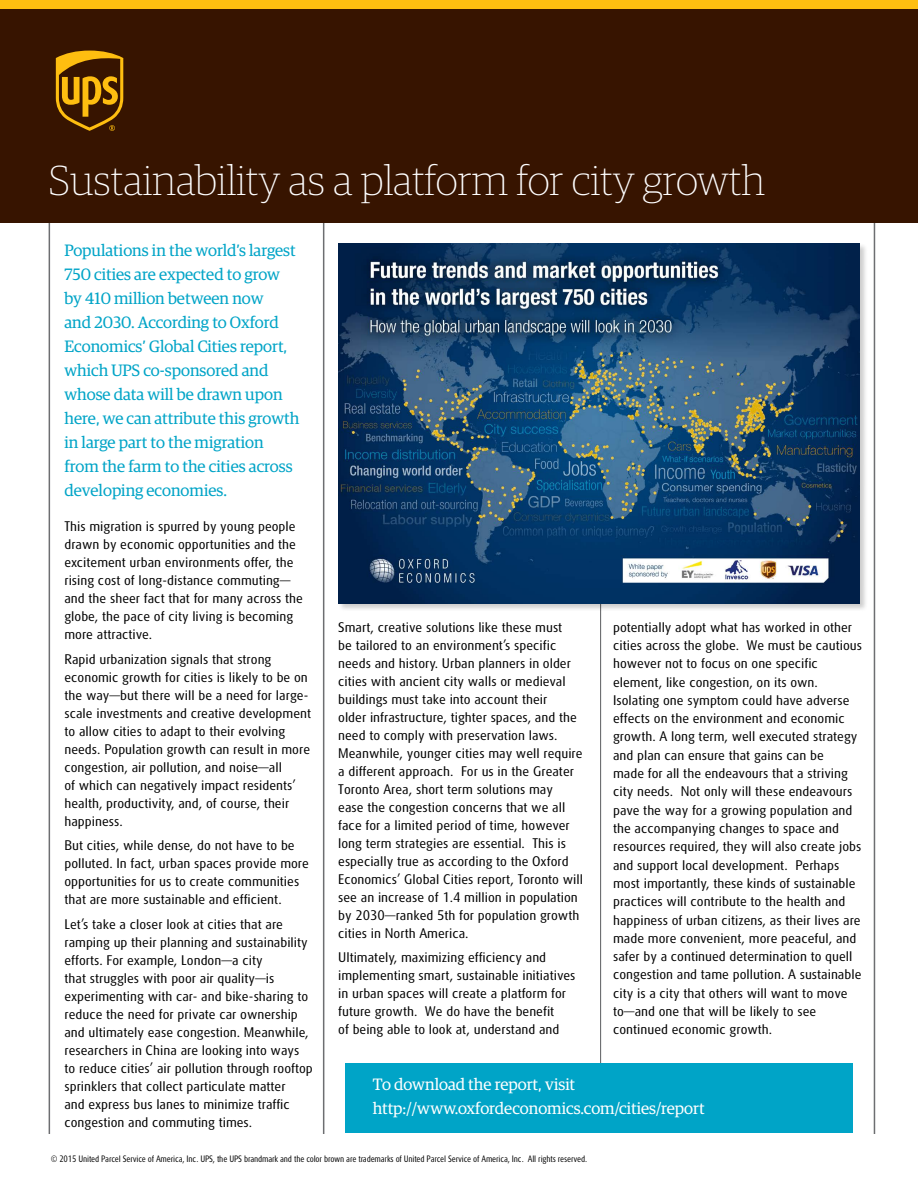
<style>
.page{position:relative;width:918px;height:1188px;background:#fff}
.page>*{position:absolute;margin:0;border:0;box-sizing:border-box;transform-origin:0 0}
.t1{font:100 42px "Guardian Egyp";color:#fff}
.t2{font:16.5px/24px "Guardian Egyp";color:#00a4c7}
.t3{font:16.5px/24px "Guardian Egyp";color:#fff}
.t4{font:13.5px/18px "UPS Sans";color:#000}
.t5{font:condensed 9px "UPS Sans";letter-spacing:-.02em;color:#000}
</style>
<div class="page">
<hr style="left:49px;top:194px;width:1px;height:940px;background:#6d6e71">
<hr style="left:323px;top:194px;width:1px;height:940px;background:#6d6e71">
<hr style="left:874px;top:194px;width:1px;height:940px;background:#6d6e71">
<hr style="left:600px;top:581px;width:1px;height:516px;background:#6d6e71">
<div style="left:345px;top:1063px;width:508px;height:69px;background:#00a4c7"></div>
<div style="left:0;top:0;width:918px;height:222px;background:#371400"></div>
<svg style="left:56px;top:51px;width:67px;height:80px"></svg>
<div style="left:0;top:0;width:918px;height:9px;background:#febe10"></div>
<div style="left:339px;top:243px;width:529px;height:368px;background:#000;opacity:.2"></div>
<img style="left:339px;top:244px;width:520px;height:359px">
<h1 class="t1" style="left:49px;top:154px;width:718px">Sustainability as a platform for city growth</h1>
<p class="t2" style="left:64px;top:237px;width:237px">Populations in the world’s largest<br>750 cities are expected to grow by 410 million between now<br>and 2030. According to Oxford<br>Economics’ Global Cities report, which UPS co-sponsored and whose data will be drawn upon here, we can attribute this growth in large part to the migration from the farm to the cities across developing economies.</p>
<p class="t4" style="left:64px;top:517px;width:240px">This migration is spurred by young people drawn by economic opportunities and the excitement urban environments offer, the rising cost of long-distance commuting— and the sheer fact that for many across the globe, the pace of city living is becoming more attractive.</p>
<p class="t4" style="left:64px;top:650px;width:248px">Rapid urbanization signals that strong economic growth for cities is likely to be on the way—but there will be a need for large&shy;scale investments and creative development to allow cities to adapt to their evolving needs. Population growth can result in more congestion, air pollution, and noise—all<br>of which can negatively impact residents’ health, productivity, and, of course, their happiness.</p>
<p class="t4" style="left:64px;top:837px;width:246px">But cities, while dense, do not have to be polluted. In fact, urban spaces provide more opportunities for us to create communities that are more sustainable and efficient.</p>
<p class="t4" style="left:64px;top:915px;width:250px">Let’s take a closer look at cities that are ramping up their planning and sustainability efforts. For example, London—a city<br>that struggles with poor air quality—is experimenting with car- and bike-sharing to reduce the need for private car ownership and ultimately ease congestion. Meanwhile, researchers in China are looking into ways to reduce cities’ air pollution through rooftop sprinklers that collect particulate matter<br>and express bus lanes to minimize traffic congestion and commuting times.</p>
<p class="t4" style="left:338px;top:618px;width:246px">Smart, creative solutions like these must<br>be tailored to an environment’s specific needs and history. Urban planners in older cities with ancient city walls or medieval buildings must take into account their<br>older infrastructure, tighter spaces, and the need to comply with preservation laws.<br>Meanwhile, younger cities may well require a different approach. For us in the Greater Toronto Area, short term solutions may<br>ease the congestion concerns that we all face for a limited period of time, however long term strategies are essential. This is especially true as according to the Oxford Economics’ Global Cities report, Toronto will see an increase of 1.4 million in population by 2030—ranked 5th for population growth cities in North America.</p>
<p class="t4" style="left:338px;top:949px;width:239px">Ultimately, maximizing efficiency and implementing smart, sustainable initiatives in urban spaces will create a platform for future growth. We do have the benefit<br>of being able to look at, understand and</p>
<p class="t4" style="left:613px;top:618px;width:250px">potentially adopt what has worked in other cities across the globe. We must be cautious however not to focus on one specific element, like congestion, on its own.<br>Isolating one symptom could have adverse effects on the environment and economic growth. A long term, well executed strategy and plan can ensure that gains can be<br>made for all the endeavours that a striving city needs. Not only will these endeavours pave the way for a growing population and the accompanying changes to space and resources required, they will also create jobs and support local development. Perhaps most importantly, these kinds of sustainable practices will contribute to the health and happiness of urban citizens, as their lives are made more convenient, more peaceful, and safer by a continued determination to quell congestion and tame pollution. A sustainable city is a city that others will want to move to—and one that will be likely to see continued economic growth.</p>
<p class="t3" style="left:373px;top:1071px;width:333px">To download the report, visit http://www.oxfordeconomics.com/cities/report</p>
<p class="t5" style="left:51px;top:1154px;width:538px">© 2015 United Parcel Service of America, Inc. UPS, the UPS brandmark and the color brown are trademarks of United Parcel Service of America, Inc. All rights reserved.</p>
</div>
